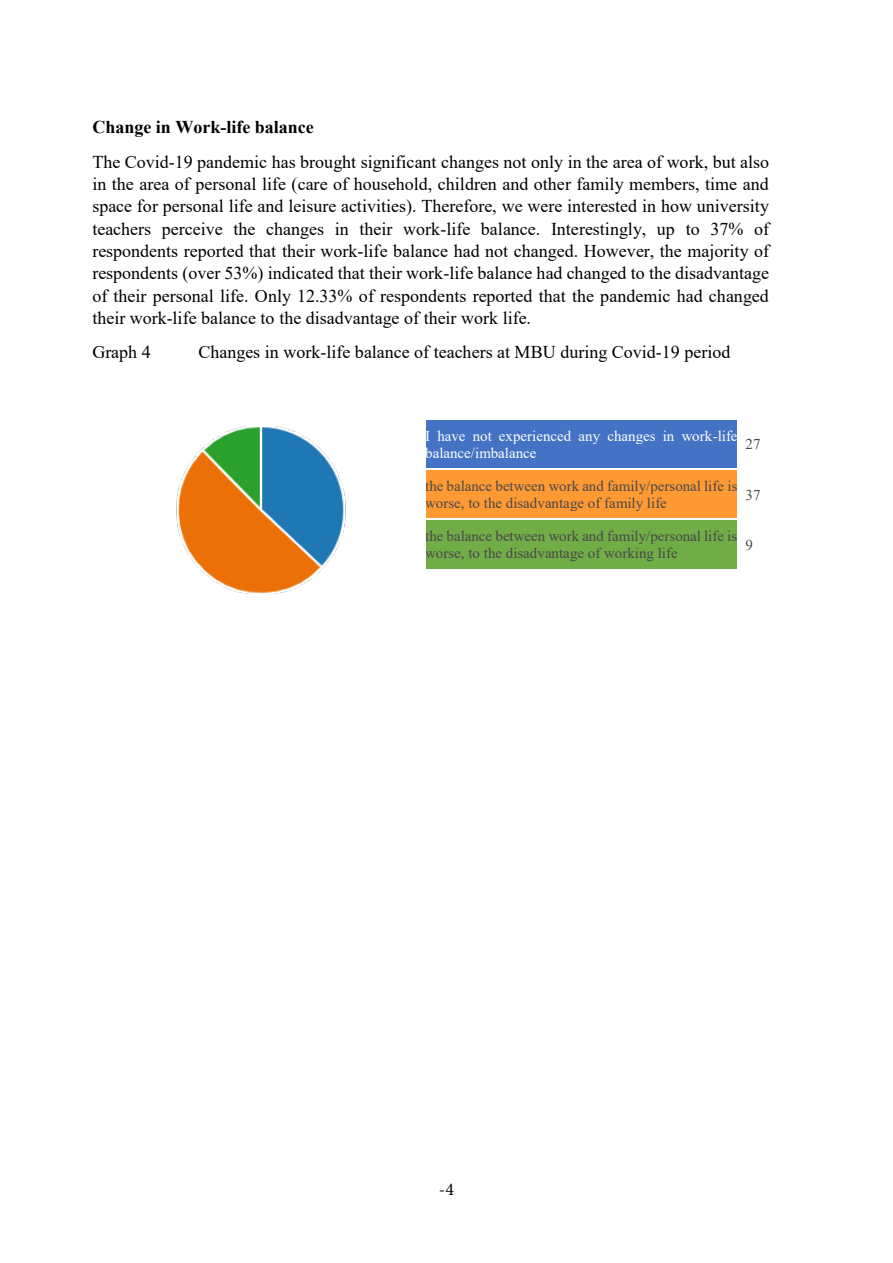
<style>
.page{position:relative;width:893px;height:1263px;background:#fff}
.page>*{position:absolute;margin:0;border:0;box-sizing:border-box;transform-origin:0 0}
.t1{font:18px/22.4px "Times New Roman";color:#000;text-align:justify}
.t2{font:700 18px "Times New Roman";color:#000}
.t3{font:18px "Minion Pro";color:#000}
.t4{font:15px/17.2px "Times New Roman";color:#48484a}
.t5{font:15px/17.2px "Times New Roman";color:#fff}
</style>
<div class="page">
<div style="left:425px;top:427px;width:313px;height:17px;background:#4472c4"></div>
<div style="left:425px;top:444px;width:313px;height:17px;background:#4472c4"></div>
<div style="left:425px;top:461px;width:313px;height:7px;background:#4472c4"></div>
<div style="left:425px;top:420px;width:313px;height:7px;background:#4472c4"></div>
<div style="left:425px;top:477px;width:313px;height:17px;background:#f93"></div>
<div style="left:425px;top:494px;width:313px;height:17px;background:#f93"></div>
<div style="left:425px;top:511px;width:313px;height:7px;background:#f93"></div>
<div style="left:425px;top:470px;width:313px;height:7px;background:#f93"></div>
<div style="left:425px;top:527px;width:313px;height:17px;background:#70ad47"></div>
<div style="left:425px;top:544px;width:313px;height:18px;background:#70ad47"></div>
<div style="left:425px;top:562px;width:313px;height:6px;background:#70ad47"></div>
<div style="left:425px;top:520px;width:313px;height:7px;background:#70ad47"></div>
<img style="left:176px;top:425px;width:254px;height:169px">
<p class="t2" style="left:92px;top:114px;width:223px">Change in Work-life balance</p>
<p class="t1" style="left:92px;top:150px;width:678px">The Covid-19 pandemic has brought significant changes not only in the area of work, but also in the area of personal life (care of household, children and other family members, time and space for personal life and leisure activities). Therefore, we were interested in how university teachers perceive the changes in their work-life balance. Interestingly, up to 37% of respondents reported that their work-life balance had not changed. However, the majority of respondents (over 53%) indicated that their work-life balance had changed to the disadvantage of their personal life. Only 12.33% of respondents reported that the pandemic had changed their work-life balance to the disadvantage of their work life.</p>
<p class="t1" style="left:92px;top:341px;width:60px">Graph 4</p>
<p class="t1" style="left:199px;top:341px;width:533px">Changes in work-life balance of teachers at MBU during Covid-19 period</p>
<p class="t5" style="left:425px;top:426px;width:314px">I have not experienced any changes in work-life balance/imbalance</p>
<p class="t4" style="left:746px;top:435px;width:17px">27</p>
<p class="t4" style="left:425px;top:477px;width:314px">the balance between work and family/personal life is worse, to the disadvantage of family life</p>
<p class="t4" style="left:746px;top:485px;width:17px">37</p>
<p class="t4" style="left:425px;top:527px;width:314px">the balance between work and family/personal life is worse, to the disadvantage of working life</p>
<p class="t4" style="left:746px;top:536px;width:9px">9</p>
<p class="t3" style="left:439px;top:1177px;width:17px">-4</p>
</div>
